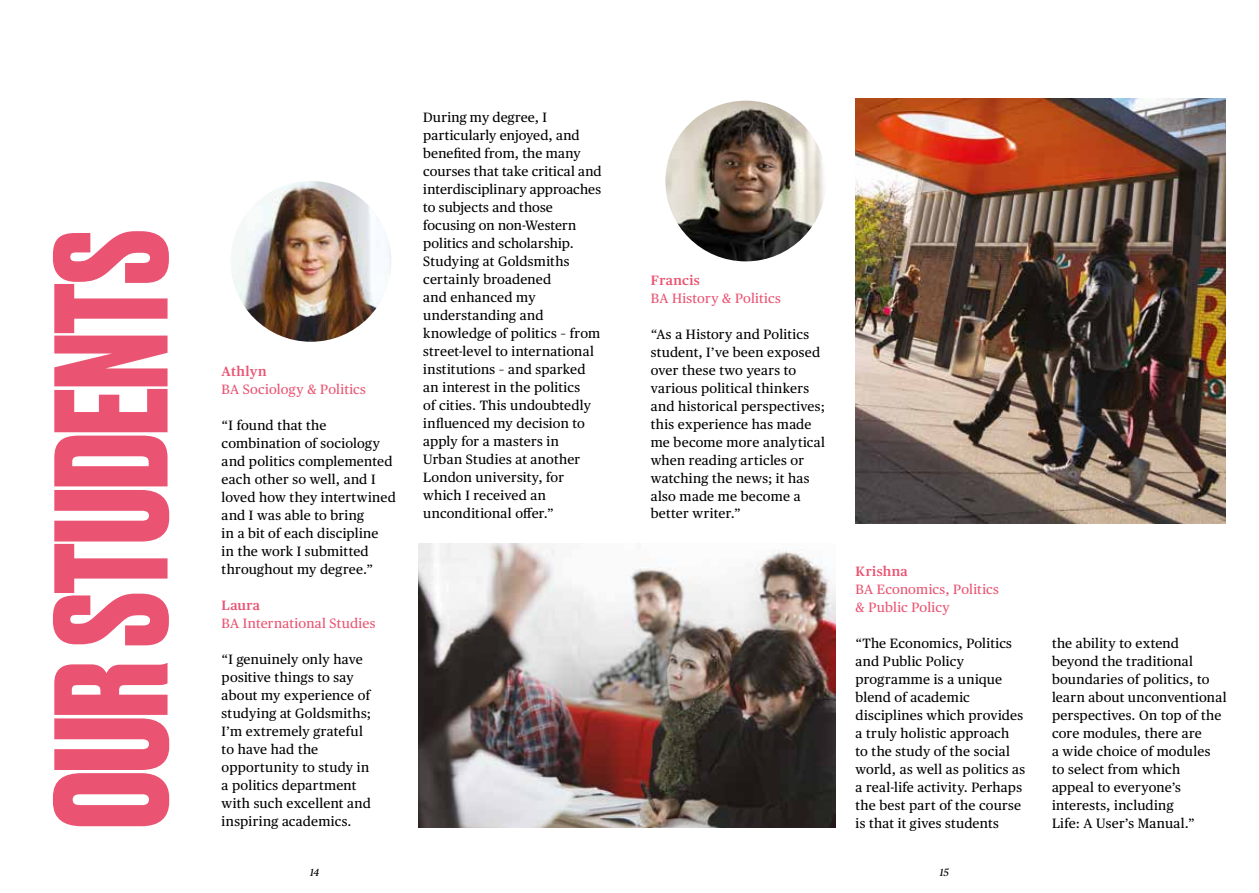
<style>
.page{position:relative;width:1259px;height:893px;background:#fff}
.page>*{position:absolute;margin:0;border:0;box-sizing:border-box;transform-origin:0 0}
.t1{font:700 152.1px "Druk";letter-spacing:-.01em;color:#ea5472}
.t2{font:13.5px/18px "Publico Text";letter-spacing:.015em;color:#000}
.t3{font:13.5px/18px "Publico Text";letter-spacing:.01em;color:#ea5472}
.t4{font:600 13.5px "Publico Text";letter-spacing:.03em;color:#ea5472}
.t5{font:italic 10.5px "Publico Text";color:#000}
</style>
<div class="page">
<img style="left:855px;top:99px;width:370px;height:424px">
<img style="left:418px;top:543px;width:418px;height:285px">
<img style="left:231px;top:181px;width:160px;height:161px;border-radius:80px">
<img style="left:665px;top:101px;width:161px;height:160px;border-radius:80px">
<h1 class="t1" style="left:7px;top:829px;width:600px;rotate:-90deg">OUR STUDENTS</h1>
<p class="t4" style="left:222px;top:361px;width:46px">Athlyn</p>
<p class="t3" style="left:222px;top:380px;width:146px">BA Sociology &amp; Politics</p>
<p class="t2" style="left:222px;top:416px;width:176px">“I found that the combination of sociology and politics complemented each other so well, and I loved how they intertwined and I was able to bring<br>in a bit of each discipline<br>in the work I submitted throughout my degree.”</p>
<p class="t4" style="left:222px;top:595px;width:40px">Laura</p>
<p class="t3" style="left:222px;top:614px;width:155px">BA International Studies</p>
<p class="t2" style="left:222px;top:650px;width:151px">“I genuinely only have positive things to say about my experience of studying at Goldsmiths;<br>I’m extremely grateful to have had the opportunity to study in a politics department with such excellent and inspiring academics.</p>
<p class="t2" style="left:423px;top:108px;width:180px">During my degree, I particularly enjoyed, and benefited from, the many courses that take critical and interdisciplinary approaches to subjects and those focusing on non-Western politics and scholarship.<br>Studying at Goldsmiths certainly broadened<br>and enhanced my understanding and knowledge of politics – from street-level to international institutions – and sparked an interest in the politics<br>of cities. This undoubtedly influenced my decision to apply for a masters in<br>Urban Studies at another<br>London university, for which I received an unconditional offer.”</p>
<p class="t4" style="left:651px;top:269px;width:51px">Francis</p>
<p class="t3" style="left:651px;top:288px;width:131px">BA History &amp; Politics</p>
<p class="t2" style="left:651px;top:324px;width:176px">“As a History and Politics student, I’ve been exposed over these two years to various political thinkers and historical perspectives; this experience has made me become more analytical when reading articles or watching the news; it has also made me become a better writer.”</p>
<p class="t4" style="left:855px;top:561px;width:54px">Krishna</p>
<p class="t3" style="left:855px;top:579px;width:145px">BA Economics, Politics &amp; Public Policy</p>
<p class="t2" style="left:855px;top:633px;width:171px">“The Economics, Politics and Public Policy programme is a unique blend of academic disciplines which provides a truly holistic approach<br>to the study of the social world, as well as politics as a real-life activity. Perhaps the best part of the course is that it gives students</p>
<p class="t2" style="left:1052px;top:633px;width:176px">the ability to extend beyond the traditional boundaries of politics, to learn about unconventional perspectives. On top of the core modules, there are<br>a wide choice of modules<br>to select from which<br>appeal to everyone’s interests, including<br>Life: A User’s Manual.”</p>
<p class="t5" style="left:310px;top:864px;width:11px">14</p>
<p class="t5" style="left:939px;top:864px;width:11px">15</p>
</div>
